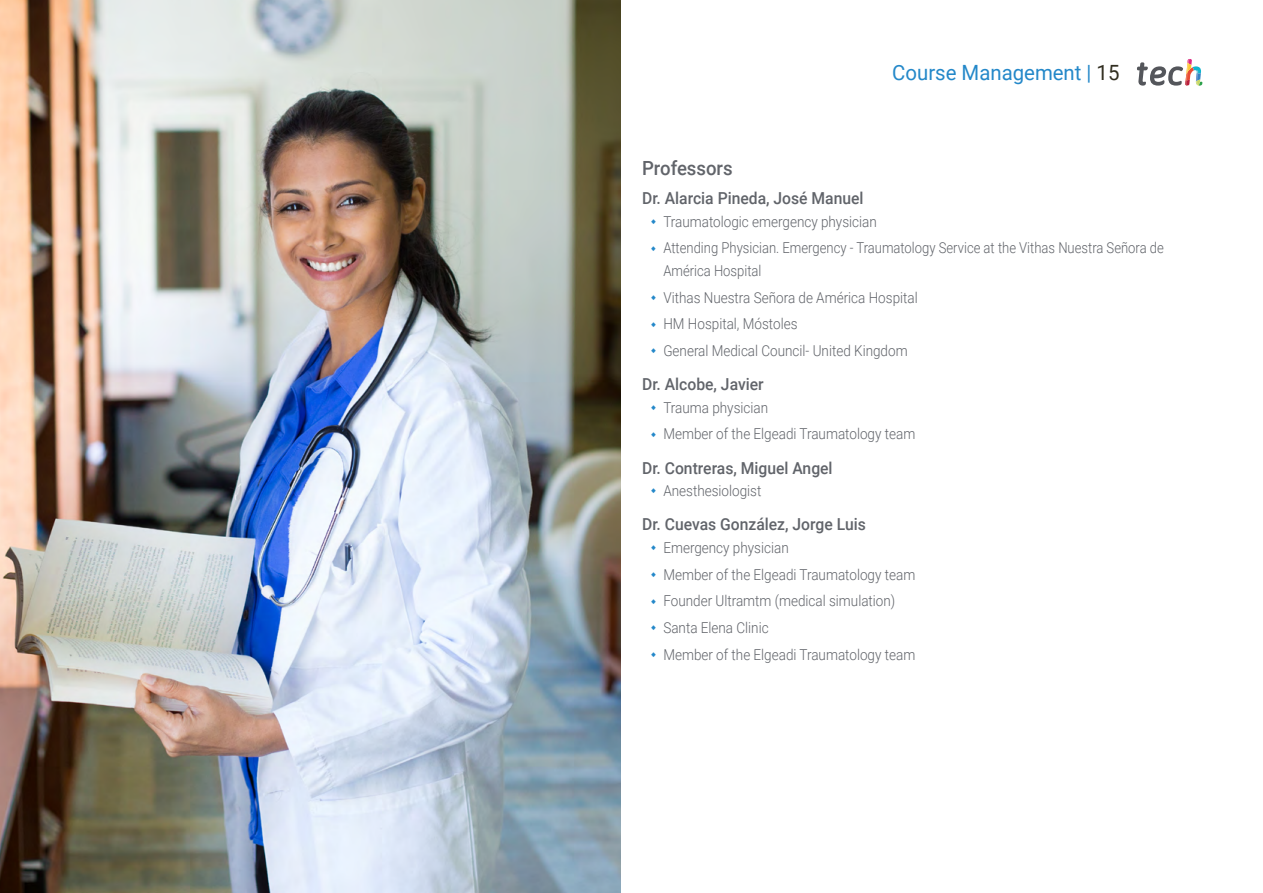
<style>
.page{position:relative;width:1263px;height:893px;background:#fff}
.page>*{position:absolute;margin:0;border:0;box-sizing:border-box;transform-origin:0 0}
.t1{font:21px "Roboto";color:#2488c9}
.t2{font:500 19.5px "Roboto";color:#61646a;scale:.95 1}
.t3{font:500 16.5px "Roboto";color:#61646a;scale:.95 1}
.t4{font:300 15px/26.7px "Roboto";color:#61646a;scale:.9 1}
.t5{font:300 15px/26.7px "Roboto";color:#61646a;scale:.87 1}
.s1{color:#312e20}
</style>
<div class="page">
<svg style="left:1137px;top:59px;width:65px;height:27px"></svg>
<img style="left:0;top:0;width:621px;height:893px">
<h1 class="t1" style="left:892px;top:57px;width:229px">Course Management | <span class="s1">15</span></h1>
<h2 class="t2" style="left:642px;top:154px;width:97px">Professors</h2>
<p class="t3" style="left:642px;top:187px;width:235px">Dr. Alarcia Pineda, José Manuel</p>
<p class="t4" style="left:663px;top:207px;width:558px">Traumatologic emergency physician<br>Attending Physician. Emergency - Traumatology Service at the Vithas Nuestra Señora de</p>
<p class="t5" style="left:663px;top:257px;width:294px">América Hospital<br>Vithas Nuestra Señora de América Hospital<br>HM Hospital, Móstoles<br>General Medical Council- United Kingdom</p>
<p class="t3" style="left:642px;top:373px;width:130px">Dr. Alcobe, Javier</p>
<p class="t4" style="left:663px;top:393px;width:281px">Trauma physician<br>Member of the Elgeadi Traumatology team</p>
<p class="t3" style="left:642px;top:456px;width:202px">Dr. Contreras, Miguel Angel</p>
<p class="t4" style="left:663px;top:477px;width:110px">Anesthesiologist</p>
<p class="t3" style="left:642px;top:513px;width:237px">Dr. Cuevas González, Jorge Luis</p>
<p class="t4" style="left:663px;top:533px;width:281px">Emergency physician<br>Member of the Elgeadi Traumatology team<br>Founder Ultramtm (medical simulation)<br>Santa Elena Clinic<br>Member of the Elgeadi Traumatology team</p>
</div>
